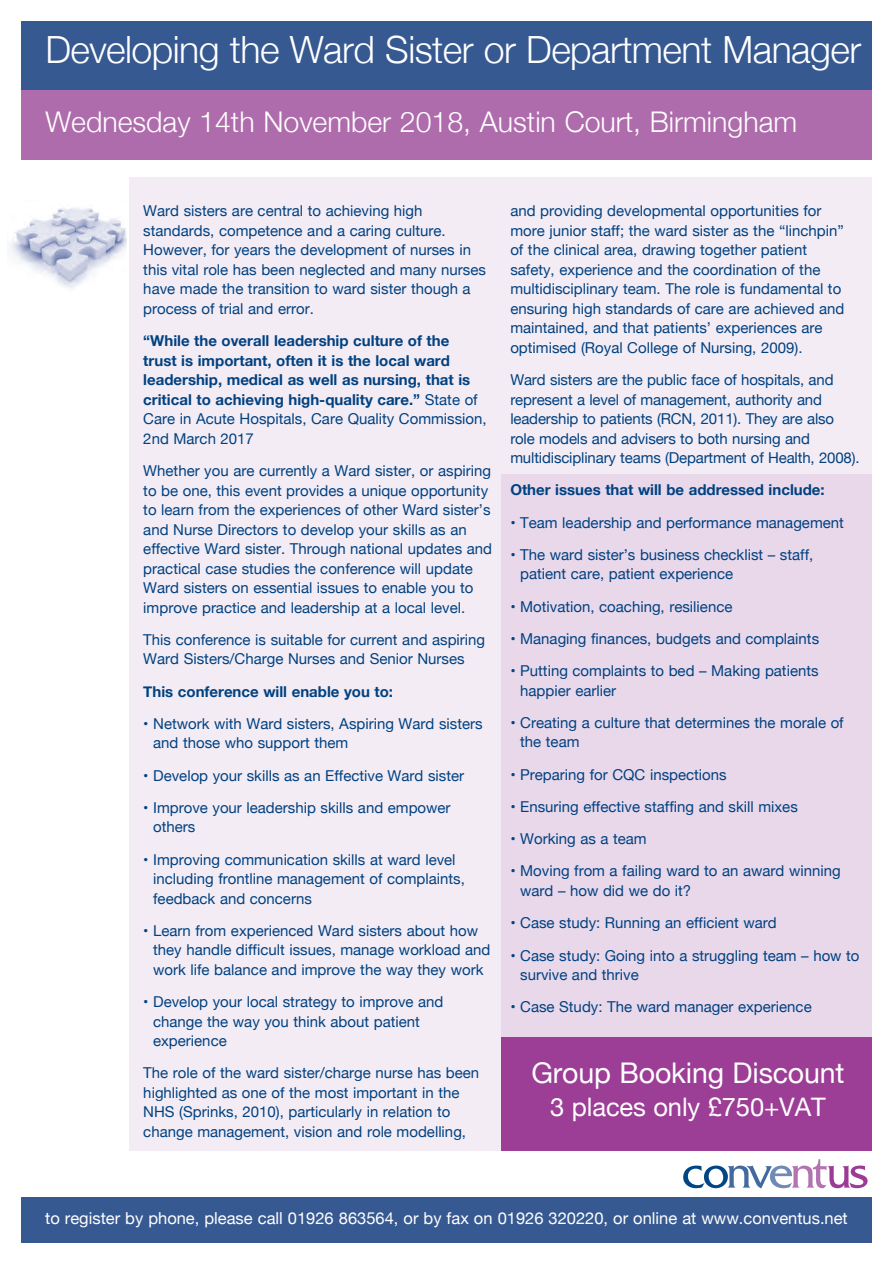
<style>
.page{position:relative;width:893px;height:1263px;background:#fff}
.page>*{position:absolute;margin:0;border:0;box-sizing:border-box;transform-origin:0 0}
.t1{font:300 37.5px "Helvetica Neue";letter-spacing:-.015em;color:#fff}
.t2{font:300 28.5px "Helvetica Neue";color:#fff}
.t3{font:28.5px "Helvetica Neue";letter-spacing:-.005em;color:#fff}
.t4{font:25.5px "Helvetica Neue";letter-spacing:-.005em;color:#fff}
.t5{font:16.5px "Helvetica Neue";color:#fff}
.t6{font:15px/19.5px "Helvetica Neue";color:#014181}
.t7{font:700 15px/19.5px "Helvetica Neue";color:#014181}
.s1{font-weight:400}
</style>
<div class="page">
<div style="left:130px;top:177px;width:742px;height:974px;background:#f3ecf4"></div>
<div style="left:501px;top:474px;width:371px;height:563px;background:#e8d8ea"></div>
<div style="left:21px;top:21px;width:851px;height:139px;background:#af6cac"></div>
<div style="left:21px;top:21px;width:851px;height:68px;background:#375992"></div>
<img style="left:9px;top:207px;width:118px;height:81px">
<svg style="left:683px;top:1159px;width:185px;height:29px"></svg>
<div style="left:21px;top:1197px;width:851px;height:46px;background:#375992"></div>
<div style="left:501px;top:1037px;width:371px;height:114px;background:#9c3d96"></div>
<h1 class="t1" style="left:45px;top:20px;width:817px">Developing the Ward Sister or Department Manager</h1>
<h2 class="t2" style="left:45px;top:99px;width:753px">Wednesday 14th November 2018, Austin Court, Birmingham</h2>
<p class="t6" style="left:143px;top:202px;width:344px">Ward sisters are central to achieving high standards, competence and a caring culture.<br>However, for years the development of nurses in this vital role has been neglected and many nurses have made the transition to ward sister though a process of trial and error.</p>
<p class="t7" style="left:143px;top:331px;width:345px">“While the overall leadership culture of the<br>trust is important, often it is the local ward leadership, medical as well as nursing, that is critical to achieving high-quality care.” <span class="s1">State of Care in Acute Hospitals, Care Quality Commission, 2nd March 2017</span></p>
<p class="t6" style="left:143px;top:462px;width:350px">Whether you are currently a Ward sister, or aspiring to be one, this event provides a unique opportunity to learn from the experiences of other Ward sister’s and Nurse Directors to develop your skills as an effective Ward sister. Through national updates and practical case studies the conference will update Ward sisters on essential issues to enable you to improve practice and leadership at a local level.</p>
<p class="t6" style="left:143px;top:630px;width:343px">This conference is suitable for current and aspiring<br>Ward Sisters/Charge Nurses and Senior Nurses</p>
<p class="t7" style="left:143px;top:682px;width:251px">This conference will enable you to:</p>
<p class="t6" style="left:153px;top:714px;width:331px;text-indent:-10px">• Network with Ward sisters, Aspiring Ward sisters and those who support them</p>
<p class="t6" style="left:143px;top:766px;width:322px">• Develop your skills as an Effective Ward sister</p>
<p class="t6" style="left:153px;top:798px;width:299px;text-indent:-10px">• Improve your leadership skills and empower others</p>
<p class="t6" style="left:153px;top:850px;width:313px;text-indent:-10px">• Improving communication skills at ward level including frontline management of complaints, feedback and concerns</p>
<p class="t6" style="left:153px;top:921px;width:339px;text-indent:-10px">• Learn from experienced Ward sisters about how they handle difficult issues, manage workload and work life balance and improve the way they work</p>
<p class="t6" style="left:153px;top:993px;width:292px;text-indent:-10px">• Develop your local strategy to improve and change the way you think about patient experience</p>
<p class="t6" style="left:143px;top:1064px;width:337px">The role of the ward sister/charge nurse has been highlighted as one of the most important in the NHS (Sprinks, 2010), particularly in relation to change management, vision and role modelling,</p>
<p class="t6" style="left:510px;top:202px;width:336px">and providing developmental opportunities for more junior staff; the ward sister as the “linchpin” of the clinical area, drawing together patient safety, experience and the coordination of the multidisciplinary team. The role is fundamental to ensuring high standards of care are achieved and maintained, and that patients’ experiences are optimised (Royal College of Nursing, 2009).</p>
<p class="t6" style="left:510px;top:371px;width:351px">Ward sisters are the public face of hospitals, and represent a level of management, authority and leadership to patients (RCN, 2011). They are also role models and advisers to both nursing and multidisciplinary teams (Department of Health, 2008).</p>
<p class="t7" style="left:510px;top:481px;width:316px">Other issues that will be addressed include:</p>
<p class="t6" style="left:510px;top:513px;width:335px">• Team leadership and performance management</p>
<p class="t6" style="left:520px;top:546px;width:295px;text-indent:-10px">• The ward sister’s business checklist – staff, patient care, patient experience</p>
<p class="t6" style="left:510px;top:597px;width:224px">• Motivation, coaching, resilience</p>
<p class="t6" style="left:510px;top:630px;width:310px">• Managing finances, budgets and complaints</p>
<p class="t6" style="left:520px;top:662px;width:300px;text-indent:-10px">• Putting complaints to bed – Making patients happier earlier</p>
<p class="t6" style="left:520px;top:714px;width:325px;text-indent:-10px">• Creating a culture that determines the morale of the team</p>
<p class="t6" style="left:510px;top:765px;width:218px">• Preparing for CQC inspections</p>
<p class="t6" style="left:510px;top:798px;width:289px">• Ensuring effective staffing and skill mixes</p>
<p class="t6" style="left:510px;top:830px;width:138px">• Working as a team</p>
<p class="t6" style="left:520px;top:862px;width:322px;text-indent:-10px">• Moving from a failing ward to an award winning ward – how did we do it?</p>
<p class="t6" style="left:510px;top:914px;width:268px">• Case study: Running an efficient ward</p>
<p class="t6" style="left:520px;top:946px;width:341px;text-indent:-10px">• Case study: Going into a struggling team – how to survive and thrive</p>
<p class="t6" style="left:510px;top:998px;width:303px">• Case Study: The ward manager experience</p>
<h2 class="t3" style="left:531px;top:1053px;width:315px">Group Booking Discount</h2>
<h3 class="t4" style="left:550px;top:1089px;width:277px">3 places only £750+VAT</h3>
<p class="t5" style="left:45px;top:1206px;width:804px">to register by phone, please call 01926 863564, or by fax on 01926 320220, or online at www.conventus.net</p>
</div>
